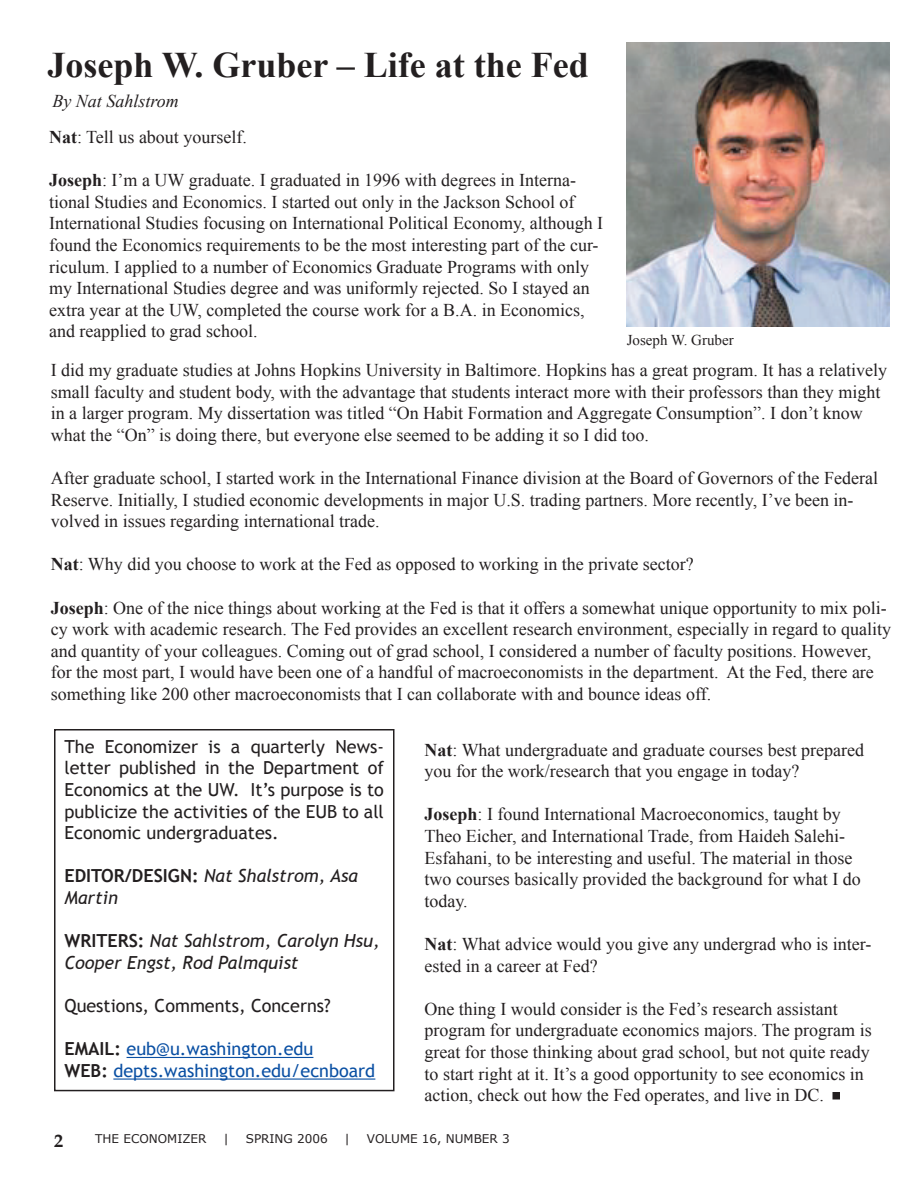
<style>
.page{position:relative;width:918px;height:1188px;background:#fff}
.page>*{position:absolute;margin:0;border:0;box-sizing:border-box;transform-origin:0 0}
.t1{font:700 36px "Times New Roman";color:#231f20}
.t2{font:18px/21.6px "Times New Roman";color:#231f20}
.t3{font:18px/21.6px "Trebuchet MS";color:#231f20;text-align:justify}
.t4{font:italic 18px/21.6px "Trebuchet MS";color:#231f20}
.t5{font:18px/21.6px "Trebuchet MS";color:#094fa3}
.t6{font:700 18px "Book Antiqua";color:#231f20}
.t7{font:15px "Times New Roman";color:#231f20}
.t8{font:12px "Verdana";color:#231f20}
.s1{font-style:italic}
.s2{font-weight:700}
.s3{font-weight:700;font-style:normal}
.s4{font-weight:700;color:#231f20}
</style>
<div class="page">
<hr style="left:127px;top:1057px;width:186px;height:1px;background:#094fa3">
<hr style="left:113px;top:1079px;width:262px;height:1px;background:#094fa3">
<div style="left:54px;top:729px;width:340px;height:362px;border:2px solid #231f20"></div>
<div style="left:832px;top:1092px;width:8px;height:8px;border:2px solid #231f20"></div>
<img style="left:627px;top:42px;width:262px;height:285px">
<h1 class="t1" style="left:47px;top:40px;width:543px">Joseph W. Gruber – Life at the Fed</h1>
<p class="t2" style="left:49px;top:83px;width:199px;line-height:35.8px"><span class="s1">By Nat Sahlstrom<br></span><span class="s2">Nat</span>: Tell us about yourself.</p>
<p class="t2" style="left:49px;top:169px;width:556px"><span class="s2">Joseph</span>: I’m a UW graduate. I graduated in 1996 with degrees in Interna&shy;tional Studies and Economics. I started out only in the Jackson School of International Studies focusing on International Political Economy, although I found the Economics requirements to be the most interesting part of the cur&shy;riculum. I applied to a number of Economics Graduate Programs with only my International Studies degree and was uniformly rejected. So I stayed an extra year at the UW, completed the course work for a B.A. in Economics, and reapplied to grad school.</p>
<p class="t7" style="left:627px;top:330px;width:109px">Joseph W. Gruber</p>
<p class="t2" style="left:51px;top:359px;width:838px">I did my graduate studies at Johns Hopkins University in Baltimore. Hopkins has a great program. It has a relatively small faculty and student body, with the advantage that students interact more with their professors than they might in a larger program. My dissertation was titled “On Habit Formation and Aggregate Consumption”. I don’t know what the “On” is doing there, but everyone else seemed to be adding it so I did too.</p>
<p class="t2" style="left:51px;top:467px;width:829px">After graduate school, I started work in the International Finance division at the Board of Governors of the Federal<br>Reserve. Initially, I studied economic developments in major U.S. trading partners. More recently, I’ve been in&shy;volved in issues regarding international trade.</p>
<p class="t2" style="left:51px;top:553px;width:645px"><span class="s2">Nat</span>: Why did you choose to work at the Fed as opposed to working in the private sector?</p>
<p class="t2" style="left:51px;top:597px;width:842px"><span class="s2">Joseph</span>: One of the nice things about working at the Fed is that it offers a somewhat unique opportunity to mix poli&shy;cy work with academic research. The Fed provides an excellent research environment, especially in regard to quality and quantity of your colleagues. Coming out of grad school, I considered a number of faculty positions. However, for the most part, I would have been one of a handful of macroeconomists in the department. At the Fed, there are something like 200 other macroeconomists that I can collaborate with and bounce ideas off.</p>
<p class="t3" style="left:64px;top:736px;width:321px">The Economizer is a quarterly News&shy;letter published in the Department of Economics at the UW. It’s purpose is to publicize the activities of the EUB to all Economic undergraduates.</p>
<p class="t4" style="left:64px;top:865px;width:295px"><span class="s3">EDITOR/DESIGN:</span> Nat Shalstrom, Asa<br>Martin</p>
<p class="t4" style="left:64px;top:930px;width:317px"><span class="s3">WRITERS:</span> Nat Sahlstrom, Carolyn Hsu,<br>Cooper Engst, Rod Palmquist</p>
<p class="t3" style="left:64px;top:995px;width:268px">Questions, Comments, Concerns?</p>
<p class="t5" style="left:64px;top:1038px;width:312px"><span class="s4">EMAIL:</span> eub@u.washington.edu<br><span class="s4">WEB:</span> depts.washington.edu/ecnboard</p>
<p class="t2" style="left:424px;top:738px;width:441px"><span class="s2">Nat</span>: What undergraduate and graduate courses best prepared you for the work/research that you engage in today?</p>
<p class="t2" style="left:424px;top:803px;width:438px"><span class="s2">Joseph</span>: I found International Macroeconomics, taught by Theo Eicher, and International Trade, from Haideh Salehi-Esfahani, to be interesting and useful. The material in those two courses basically provided the background for what I do today.</p>
<p class="t2" style="left:424px;top:933px;width:448px"><span class="s2">Nat</span>: What advice would you give any undergrad who is inter&shy;ested in a career at Fed?</p>
<p class="t2" style="left:424px;top:998px;width:449px">One thing I would consider is the Fed’s research assistant program for undergraduate economics majors. The program is great for those thinking about grad school, but not quite ready to start right at it. It’s a good opportunity to see economics in action, check out how the Fed operates, and live in DC.</p>
<p class="t6" style="left:54px;top:1129px;width:10px">2</p>
<p class="t8" style="left:95px;top:1131px;width:113px">THE ECONOMIZER</p>
<p class="t8" style="left:223px;top:1131px;width:7px">|</p>
<p class="t8" style="left:246px;top:1131px;width:83px">SPRING 2006</p>
<p class="t8" style="left:345px;top:1131px;width:7px">|</p>
<p class="t8" style="left:367px;top:1131px;width:144px">VOLUME 16, NUMBER 3</p>
</div>
